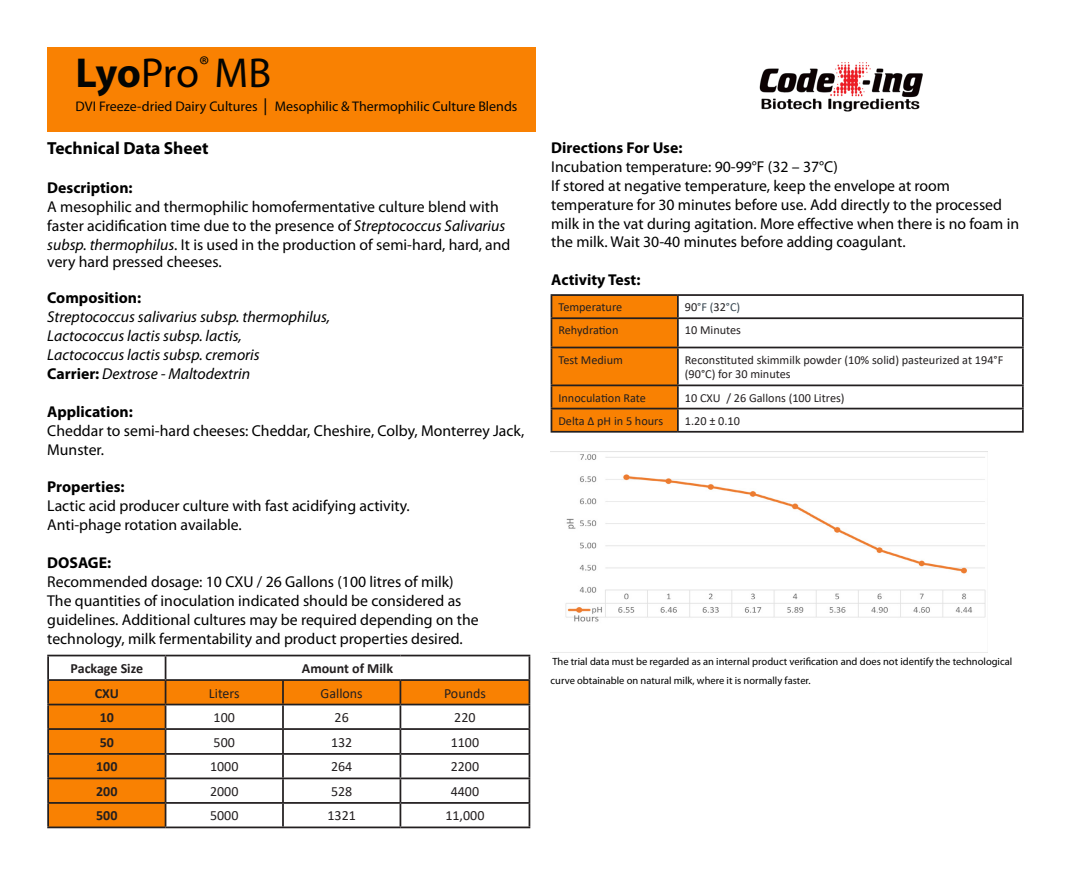
<style>
.page{position:relative;width:1071px;height:882px;background:#fff}
.page>*{position:absolute;margin:0;border:0;box-sizing:border-box;transform-origin:0 0}
.t1{font:700 42px "Myriad Pro";color:#040503}
.t2{font:700 17.5px "Myriad Pro";color:#000}
.t3{font:15.75px/18.4px "Myriad Pro";color:#000}
.t4{font:italic 15.75px/18.9px "Myriad Pro";color:#000}
.t5{font:700 15.75px "Myriad Pro";color:#000}
.t6{font:14px "Calibri";color:#231f20}
.t7{font:14px "Myriad Pro";color:#040503}
.t8{font:700 14px "Calibri";color:#231f20}
.t9{font:12.25px/14.7px "Calibri";color:#231f20}
.t10{font:12.25px "Calibri";color:#36454f}
.t11{font:10.5px/18.9px "Myriad Pro";color:#000}
.s1{font-weight:400;color:#000}
.s2{font-weight:400}
.s3{font-family:"Tahoma"}
.s4{font-style:italic}
.s5{font-weight:700;font-style:normal}
.s6{color:#231f20}
</style>
<div class="page">
<div style="left:47px;top:47px;width:489px;height:85px;background:#f98102"></div>
<img style="left:759px;top:62px;width:164px;height:50px">
<hr style="left:551px;top:294px;width:127px;height:2px;background:#231f20">
<hr style="left:678px;top:294px;width:346px;height:2px;background:#231f20">
<hr style="left:677px;top:296px;width:2px;height:21px;background:#231f20">
<hr style="left:1022px;top:296px;width:2px;height:21px;background:#231f20">
<hr style="left:678px;top:317px;width:346px;height:2px;background:#231f20">
<hr style="left:677px;top:319px;width:2px;height:28px;background:#231f20">
<hr style="left:1022px;top:319px;width:2px;height:28px;background:#231f20">
<hr style="left:678px;top:347px;width:346px;height:1px;background:#231f20">
<hr style="left:677px;top:348px;width:2px;height:37px;background:#231f20">
<hr style="left:1022px;top:348px;width:2px;height:37px;background:#231f20">
<hr style="left:678px;top:385px;width:346px;height:1px;background:#231f20">
<hr style="left:677px;top:386px;width:2px;height:22px;background:#231f20">
<hr style="left:1022px;top:386px;width:2px;height:22px;background:#231f20">
<svg style="left:551px;top:295px;width:127px;height:136px;background:#e87904"></svg>
<hr style="left:678px;top:408px;width:346px;height:1px;background:#231f20">
<hr style="left:677px;top:409px;width:2px;height:22px;background:#231f20">
<hr style="left:1022px;top:409px;width:2px;height:22px;background:#231f20">
<hr style="left:551px;top:431px;width:127px;height:2px;background:#231f20">
<hr style="left:678px;top:431px;width:346px;height:2px;background:#231f20">
<img style="left:565px;top:454px;width:421px;height:168px">
<hr style="left:47px;top:655px;width:119px;height:1px;background:#231f20">
<hr style="left:47px;top:656px;width:2px;height:23px;background:#231f20">
<hr style="left:166px;top:655px;width:117px;height:1px;background:#231f20">
<hr style="left:283px;top:655px;width:117px;height:1px;background:#231f20">
<hr style="left:400px;top:655px;width:130px;height:1px;background:#231f20">
<hr style="left:47px;top:679px;width:119px;height:2px;background:#231f20">
<hr style="left:47px;top:681px;width:2px;height:23px;background:#231f20">
<hr style="left:47px;top:704px;width:119px;height:1px;background:#231f20">
<hr style="left:47px;top:705px;width:2px;height:23px;background:#231f20">
<hr style="left:47px;top:728px;width:119px;height:2px;background:#231f20">
<hr style="left:47px;top:730px;width:2px;height:23px;background:#231f20">
<hr style="left:47px;top:753px;width:119px;height:2px;background:#231f20">
<hr style="left:47px;top:755px;width:2px;height:23px;background:#231f20">
<hr style="left:47px;top:778px;width:119px;height:1px;background:#231f20">
<hr style="left:47px;top:779px;width:2px;height:23px;background:#231f20">
<hr style="left:47px;top:802px;width:119px;height:2px;background:#231f20">
<hr style="left:47px;top:804px;width:2px;height:23px;background:#231f20">
<svg style="left:48px;top:656px;width:482px;height:171px"></svg>
<hr style="left:47px;top:827px;width:119px;height:1px;background:#231f20">
<hr style="left:166px;top:827px;width:117px;height:1px;background:#231f20">
<hr style="left:283px;top:827px;width:117px;height:1px;background:#231f20">
<hr style="left:400px;top:827px;width:130px;height:1px;background:#231f20">
<h1 class="t1" style="left:76px;top:45px;width:197px">Lyo<span class="s1">Pro</span><sup>®</sup> <span class="s2">MB</span></h1>
<p class="t7" style="left:76px;top:98px;width:443px">DVI Freeze-dried Dairy Cultures <span class="s3">│</span> Mesophilic &amp; Thermophilic Culture Blends</p>
<p class="t2" style="left:47px;top:137px;width:163px">Technical Data Sheet</p>
<p class="t5" style="left:47px;top:177px;width:87px">Description:</p>
<p class="t3" style="left:47px;top:197px;width:465px">A mesophilic and thermophilic homofermentative culture blend with faster acidification time due to the presence of <span class="s4">Streptococcus Salivarius subsp. thermophilus</span>. It is used in the production of semi-hard, hard, and very hard pressed cheeses.</p>
<p class="t4" style="left:47px;top:288px;width:284px"><span class="s5">Composition:<br></span>Streptococcus salivarius subsp. thermophilus,</p>
<p class="t4" style="left:47px;top:326px;width:196px">Lactococcus lactis subsp. lactis,</p>
<p class="t4" style="left:47px;top:345px;width:214px">Lactococcus lactis subsp. cremoris</p>
<p class="t4" style="left:47px;top:364px;width:204px"><span class="s5">Carrier:</span> Dextrose - Maltodextrin</p>
<p class="t5" style="left:47px;top:401px;width:87px">Application:</p>
<p class="t3" style="left:47px;top:421px;width:479px;line-height:18.9px">Cheddar to semi-hard cheeses: Cheddar, Cheshire, Colby, Monterrey Jack,<br>Munster.</p>
<p class="t5" style="left:47px;top:477px;width:79px">Properties:</p>
<p class="t3" style="left:47px;top:497px;width:364px">Lactic acid producer culture with fast acidifying activity.</p>
<p class="t3" style="left:47px;top:515px;width:196px">Anti-phage rotation available.</p>
<p class="t5" style="left:47px;top:552px;width:65px">DOSAGE:</p>
<p class="t3" style="left:47px;top:572px;width:408px">Recommended dosage: 10 CXU / 26 Gallons (100 litres of milk)</p>
<p class="t3" style="left:47px;top:591px;width:416px">The quantities of inoculation indicated should be considered as</p>
<p class="t3" style="left:47px;top:610px;width:433px">guidelines. Additional cultures may be required depending on the</p>
<p class="t3" style="left:47px;top:629px;width:417px">technology, milk fermentability and product properties desired.</p>
<p class="t8" style="left:71px;top:659px;width:74px">Package Size</p>
<p class="t8" style="left:302px;top:659px;width:93px">Amount of Milk</p>
<p class="t8" style="left:95px;top:683px;width:26px">CXU</p>
<p class="t6" style="left:209px;top:683px;width:32px">Liters</p>
<p class="t6" style="left:321px;top:683px;width:44px">Gallons</p>
<p class="t6" style="left:444px;top:683px;width:43px">Pounds</p>
<p class="t8" style="left:100px;top:708px;width:16px">10</p>
<p class="t6" style="left:214px;top:708px;width:23px">100</p>
<p class="t6" style="left:335px;top:708px;width:16px">26</p>
<p class="t6" style="left:454px;top:708px;width:23px">220</p>
<p class="t8" style="left:100px;top:732px;width:16px">50</p>
<p class="t6" style="left:214px;top:732px;width:23px">500</p>
<p class="t6" style="left:331px;top:732px;width:23px">132</p>
<p class="t6" style="left:451px;top:732px;width:30px">1100</p>
<p class="t8" style="left:96px;top:757px;width:23px">100</p>
<p class="t6" style="left:210px;top:757px;width:30px">1000</p>
<p class="t6" style="left:331px;top:757px;width:23px">264</p>
<p class="t6" style="left:451px;top:757px;width:30px">2200</p>
<p class="t8" style="left:96px;top:781px;width:23px">200</p>
<p class="t6" style="left:210px;top:782px;width:30px">2000</p>
<p class="t6" style="left:331px;top:782px;width:23px">528</p>
<p class="t6" style="left:451px;top:782px;width:30px">4400</p>
<p class="t8" style="left:96px;top:806px;width:23px">500</p>
<p class="t6" style="left:210px;top:806px;width:30px">5000</p>
<p class="t6" style="left:328px;top:806px;width:30px">1321</p>
<p class="t6" style="left:445px;top:806px;width:40px">11,000</p>
<p class="t5" style="left:551px;top:137px;width:133px">Directions For Use:</p>
<p class="t3" style="left:551px;top:157px;width:288px">Incubation temperature: 90-99°F (32 – 37°C)</p>
<p class="t3" style="left:551px;top:176px;width:400px">If stored at negative temperature, keep the envelope at room</p>
<p class="t3" style="left:551px;top:195px;width:469px;line-height:18.9px">temperature for 30 minutes before use. Add directly to the processed milk in the vat during agitation. More effective when there is no foam in the milk. Wait 30-40 minutes before adding coagulant.</p>
<p class="t5" style="left:551px;top:270px;width:91px">Activity Test:</p>
<p class="t9" style="left:558px;top:300px;width:65px">Temperature</p>
<p class="t10" style="left:685px;top:299px;width:57px"><span class="s6">90</span>°F (<span class="s6">32</span>°C)</p>
<p class="t9" style="left:558px;top:323px;width:62px">Rehydration</p>
<p class="t9" style="left:685px;top:323px;width:58px">10 Minutes</p>
<p class="t9" style="left:558px;top:352px;width:66px">Test Medium</p>
<p class="t9" style="left:685px;top:352px;width:320px">Reconstituted skimmilk powder (10% solid) pasteurized at 194°F (90°C) for 30 minutes</p>
<p class="t9" style="left:558px;top:390px;width:89px">Innoculation Rate</p>
<p class="t9" style="left:685px;top:390px;width:161px">10 CXU / 26 Gallons (100 Litres)</p>
<p class="t9" style="left:558px;top:413px;width:106px">Delta ∆ pH in 5 hours</p>
<p class="t9" style="left:685px;top:413px;width:57px">1.20 ± 0.10</p>
<p class="t11" style="left:551px;top:652px;width:463px">The trial data must be regarded as an internal product verification and does not identify the technological curve obtainable on natural milk, where it is normally faster.</p>
</div>
